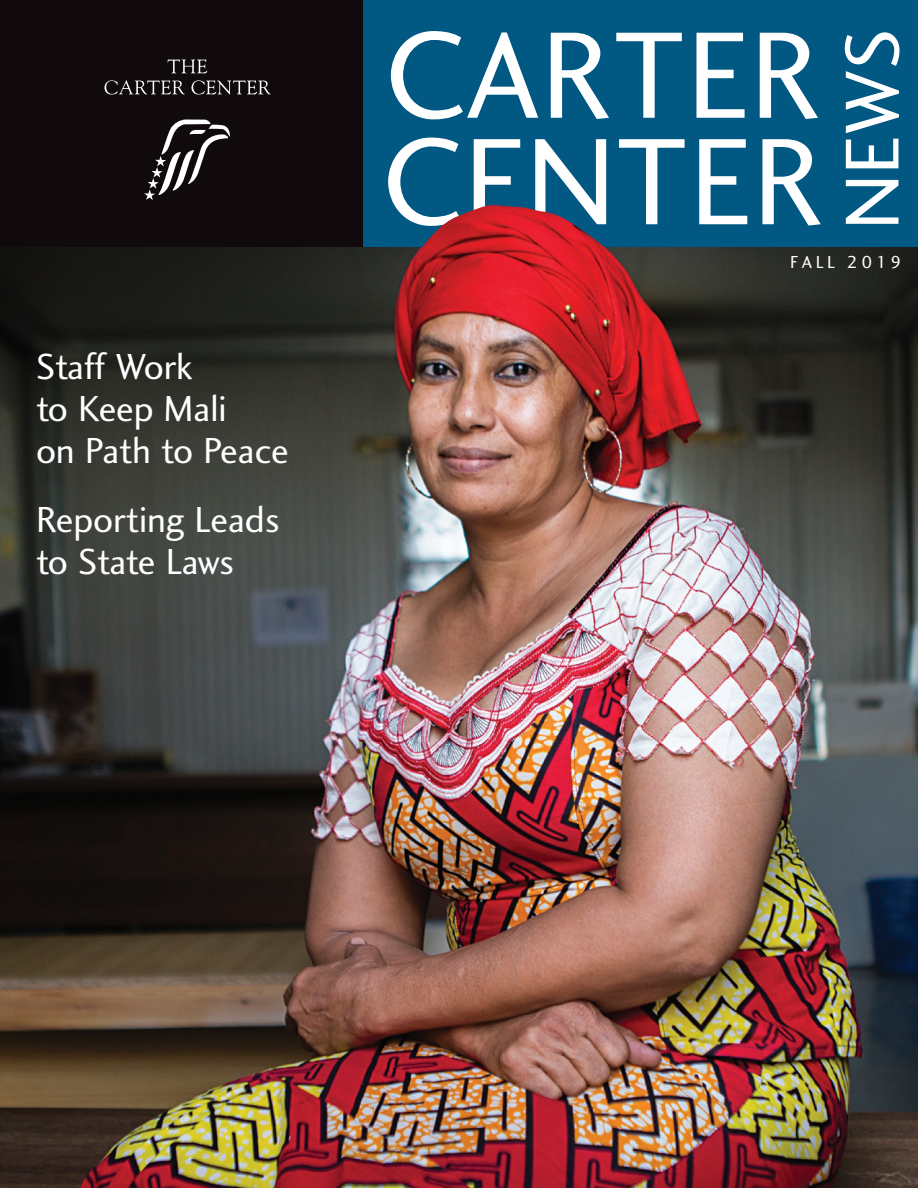
<style>
.page{position:relative;width:918px;height:1188px;background:#fff}
.page>*{position:absolute;margin:0;border:0;box-sizing:border-box;transform-origin:0 0}
.t1{font:127.5px/106.5px "Charlotte Sans Book Plain";letter-spacing:.005em;color:#fff}
.t2{font:78.9px "Charlotte Sans Book Plain";color:#fff}
.Cover_Plugs{font:37.5px/42px "Charlotte Sans Book Plain";letter-spacing:-.005em;color:#fff}
.t3{font:18px "Charlotte Sans Book Plain";letter-spacing:.2em;color:#fff}
</style>
<div class="page">
<img style="left:0;top:246px;width:918px;height:942px">
<div style="left:0;top:0;width:369px;height:246px;background:#110a0c"></div>
<div style="left:364px;top:0;width:554px;height:246px;background:#005883"></div>
<svg style="left:144px;top:120px;width:86px;height:80px"></svg>
<svg style="left:168px;top:60px;width:39px;height:13px"></svg>
<svg style="left:104px;top:80px;width:81px;height:15px"></svg>
<svg style="left:191px;top:80px;width:80px;height:15px"></svg>
<img style="left:387px;top:205px;width:261px;height:297px">
<p class="Cover_Plugs" style="left:36px;top:345px;width:254px">Staff Work<br>to Keep Mali<br>on Path to Peace</p>
<p class="Cover_Plugs" style="left:36px;top:498px;width:245px">Reporting Leads to State Laws</p>
<p class="t1" style="left:382px;top:21px;width:443px">CARTER<br>CENTER</p>
<p class="t2" style="left:825px;top:229px;width:202px;rotate:-90deg">NEWS</p>
<p class="t3" style="left:790px;top:251px;width:113px">FALL 2019</p>
</div>
